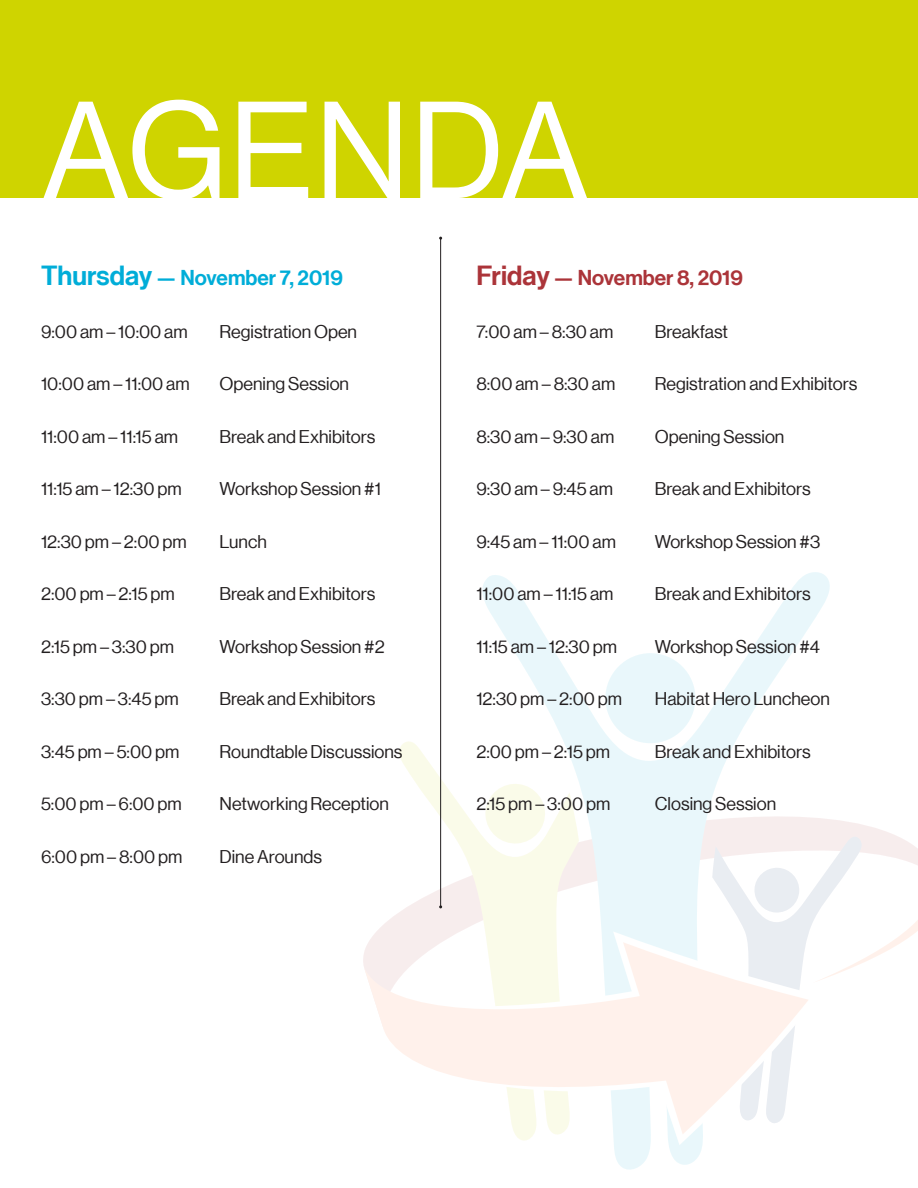
<style>
.page{position:relative;width:918px;height:1188px;background:#fff}
.page>*{position:absolute;margin:0;border:0;box-sizing:border-box;transform-origin:0 0}
.t1{font:135px "Neue Haas Grotesk Display";letter-spacing:.015em;color:#fff}
.t2{font:500 21px "Neue Haas Grotesk Display";color:#00add8}
.t3{font:500 21px "Neue Haas Grotesk Display";color:#ab3439}
.t4{font:18px "Neue Haas Grotesk Display";color:#231f20}
.s1{font-size:27px}
</style>
<div class="page">
<div style="left:0;top:0;width:918px;height:198px;background:#cfd400"></div>
<svg style="left:363px;top:820px;width:535px;height:145px"></svg>
<svg style="left:482px;top:572px;width:351px;height:598px"></svg>
<svg style="left:398px;top:738px;width:181px;height:204px"></svg>
<svg style="left:712px;top:837px;width:206px;height:287px"></svg>
<svg style="left:411px;top:931px;width:409px;height:214px"></svg>
<svg style="left:364px;top:942px;width:445px;height:192px;fill:#fff1ed"></svg>
<hr style="left:440px;top:238px;width:1px;height:669px;background:#231f20">
<p class="t1" style="left:42px;top:75px;width:548px">AGENDA</p>
<p class="t2" style="left:41px;top:266px;width:303px"><span class="s1">Thursday</span> — November 7, 2019</p>
<p class="t4" style="left:41px;top:321px;width:148px">9:00 am – 10:00 am</p>
<p class="t4" style="left:220px;top:321px;width:139px">Registration Open</p>
<p class="t4" style="left:41px;top:374px;width:150px">10:00 am – 11:00 am</p>
<p class="t4" style="left:220px;top:374px;width:131px">Opening Session</p>
<p class="t4" style="left:41px;top:426px;width:139px">11:00 am – 11:15 am</p>
<p class="t4" style="left:220px;top:426px;width:158px">Break and Exhibitors</p>
<p class="t4" style="left:41px;top:479px;width:142px">11:15 am – 12:30 pm</p>
<p class="t4" style="left:220px;top:479px;width:163px">Workshop Session #1</p>
<p class="t4" style="left:41px;top:531px;width:147px">12:30 pm – 2:00 pm</p>
<p class="t4" style="left:220px;top:531px;width:49px">Lunch</p>
<p class="t4" style="left:41px;top:584px;width:135px">2:00 pm – 2:15 pm</p>
<p class="t4" style="left:220px;top:584px;width:158px">Break and Exhibitors</p>
<p class="t4" style="left:41px;top:636px;width:135px">2:15 pm – 3:30 pm</p>
<p class="t4" style="left:220px;top:636px;width:167px">Workshop Session #2</p>
<p class="t4" style="left:41px;top:689px;width:139px">3:30 pm – 3:45 pm</p>
<p class="t4" style="left:220px;top:689px;width:158px">Break and Exhibitors</p>
<p class="t4" style="left:41px;top:741px;width:140px">3:45 pm – 5:00 pm</p>
<p class="t4" style="left:220px;top:741px;width:184px">Roundtable Discussions</p>
<p class="t4" style="left:41px;top:794px;width:142px">5:00 pm – 6:00 pm</p>
<p class="t4" style="left:220px;top:794px;width:171px">Networking Reception</p>
<p class="t4" style="left:41px;top:846px;width:143px">6:00 pm – 8:00 pm</p>
<p class="t4" style="left:220px;top:846px;width:104px">Dine Arounds</p>
<p class="t3" style="left:476px;top:266px;width:268px"><span class="s1">Friday</span> — November 8, 2019</p>
<p class="t4" style="left:476px;top:321px;width:139px">7:00 am – 8:30 am</p>
<p class="t4" style="left:655px;top:321px;width:75px">Breakfast</p>
<p class="t4" style="left:476px;top:374px;width:141px">8:00 am – 8:30 am</p>
<p class="t4" style="left:655px;top:374px;width:204px">Registration and Exhibitors</p>
<p class="t4" style="left:476px;top:426px;width:140px">8:30 am – 9:30 am</p>
<p class="t4" style="left:655px;top:426px;width:131px">Opening Session</p>
<p class="t4" style="left:476px;top:479px;width:138px">9:30 am – 9:45 am</p>
<p class="t4" style="left:655px;top:479px;width:158px">Break and Exhibitors</p>
<p class="t4" style="left:476px;top:531px;width:141px">9:45 am – 11:00 am</p>
<p class="t4" style="left:655px;top:531px;width:167px">Workshop Session #3</p>
<p class="t4" style="left:476px;top:584px;width:139px">11:00 am – 11:15 am</p>
<p class="t4" style="left:655px;top:584px;width:158px">Break and Exhibitors</p>
<p class="t4" style="left:476px;top:636px;width:142px">11:15 am – 12:30 pm</p>
<p class="t4" style="left:655px;top:636px;width:167px">Workshop Session #4</p>
<p class="t4" style="left:476px;top:689px;width:147px">12:30 pm – 2:00 pm</p>
<p class="t4" style="left:655px;top:689px;width:177px">Habitat Hero Luncheon</p>
<p class="t4" style="left:476px;top:741px;width:135px">2:00 pm – 2:15 pm</p>
<p class="t4" style="left:655px;top:741px;width:158px">Break and Exhibitors</p>
<p class="t4" style="left:476px;top:794px;width:135px">2:15 pm – 3:00 pm</p>
<p class="t4" style="left:655px;top:794px;width:123px">Closing Session</p>
</div>
